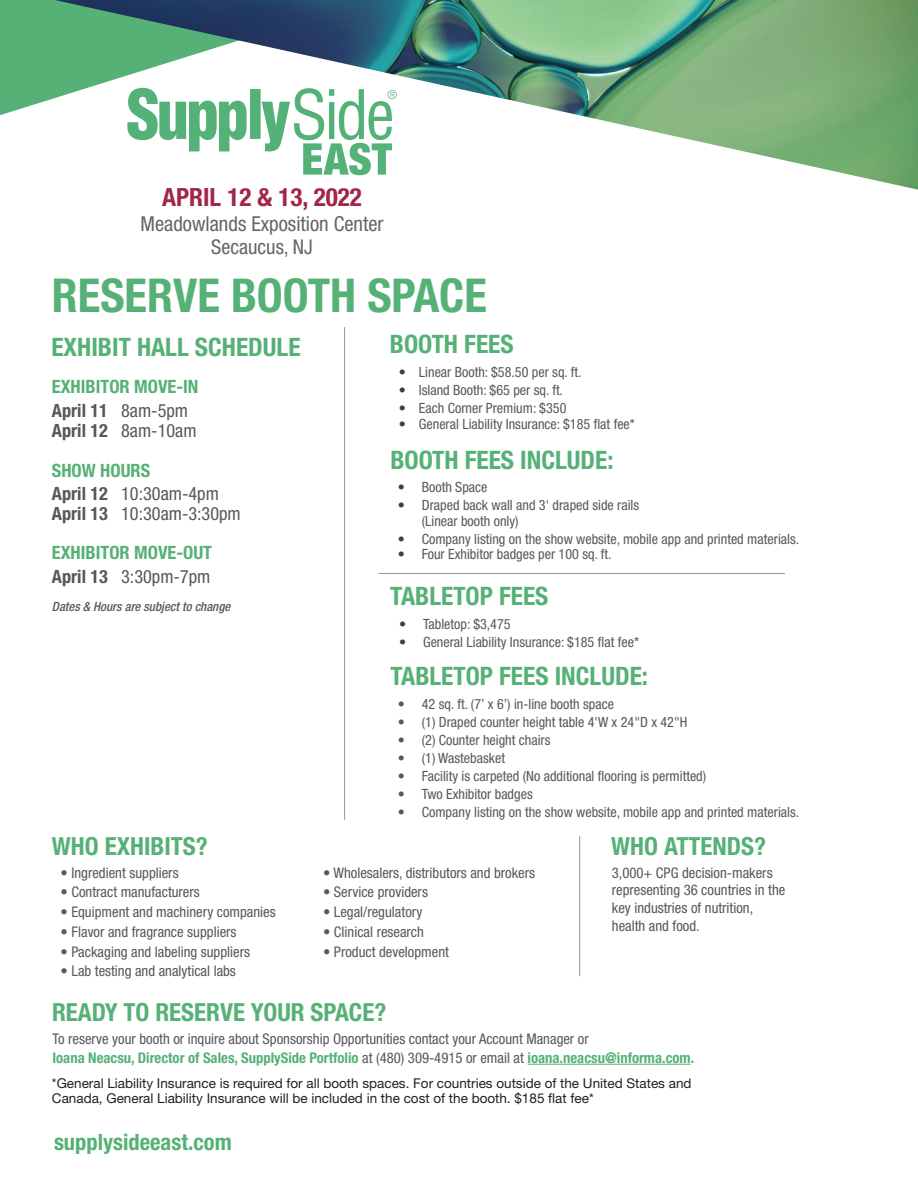
<style>
.page{position:relative;width:918px;height:1188px;background:#fff}
.page>*{position:absolute;margin:0;border:0;box-sizing:border-box;transform-origin:0 0}
.t1{font:700 condensed 46.65px "Helvetica Neue LT Std";color:#56b176}
.t2{font:700 condensed 25.5px "Helvetica Neue LT Std";color:#56b176}
.t3{font:700 condensed 25.2px "Helvetica Neue LT Std";color:#a22648}
.t4{font:700 condensed 25.05px "Helvetica Neue LT Std";color:#56b176}
.t5{font:700 condensed 22.5px "Helvetica Neue LT Std";color:#56b176}
.t6{font:condensed 20.55px "Helvetica Neue LT Std";color:#656568}
.t7{font:condensed 20.4px "Helvetica Neue LT Std";color:#656568}
.t8{font:700 condensed 18.45px "Helvetica Neue LT Std";color:#56b176}
.t9{font:condensed 18.3px/19.8px "Helvetica Neue LT Std";color:#57585a}
.t10{font:condensed 14.7px/17.7px "Helvetica Neue LT Std";color:#57585a}
.t11{font:condensed 14.1px/15.6px "Helvetica Neue LT Std";color:#57585a}
.body{font:13.5px/15px "Helvetica Neue LT Std";color:#231f20}
.t12{font:italic 500 condensed 12.75px "Helvetica Neue LT Std";color:#57585a}
.s1{font-weight:700}
.s2{color:#3e3e3f}
.s3{font-weight:700;color:#56b176}
</style>
<div class="page">
<hr style="left:579px;top:836px;width:1px;height:140px;background:#939598">
<hr style="left:528px;top:1064px;width:163px;height:1px;background:#56b176">
<hr style="left:378px;top:573px;width:407px;height:1px;background:#939598">
<hr style="left:344px;top:327px;width:1px;height:493px;background:#939598">
<div style="left:0;top:0;width:38px;height:115px;background:#56b176"></div>
<img style="left:38px;top:0;width:880px;height:190px">
<h3 class="t3" style="left:162px;top:182px;width:201px">APRIL 12 &amp; 13, 2022</h3>
<h3 class="t6" style="left:141px;top:212px;width:245px">Meadowlands Exposition Center</h3>
<h3 class="t7" style="left:211px;top:235px;width:103px">Secaucus, NJ</h3>
<p class="t1" style="left:52px;top:267px;width:436px">RESERVE BOOTH SPACE</p>
<p class="t2" style="left:51px;top:332px;width:251px">EXHIBIT HALL SCHEDULE</p>
<p class="t8" style="left:52px;top:376px;width:148px">EXHIBITOR MOVE-IN</p>
<p class="t9" style="left:52px;top:401px;width:146px"><span class="s1">April 11</span> 8am-5pm<br><span class="s1">April 12</span> 8am-10am</p>
<p class="t8" style="left:52px;top:459px;width:100px">SHOW HOURS</p>
<p class="t9" style="left:52px;top:484px;width:168px"><span class="s1">April 12</span> 10:30am-4pm</p>
<p class="t9" style="left:52px;top:504px;width:190px"><span class="s1">April 13</span> 10:30am-3:30pm</p>
<p class="t8" style="left:52px;top:541px;width:162px">EXHIBITOR MOVE-OUT</p>
<p class="t9" style="left:52px;top:566px;width:160px"><span class="s1">April 13</span> 3:30pm-7pm</p>
<p class="t12" style="left:52px;top:599px;width:180px">Dates &amp; Hours are subject to change</p>
<p class="t4" style="left:52px;top:831px;width:157px">WHO EXHIBITS?</p>
<p class="t10" style="left:61px;top:863px;width:120px">• Ingredient suppliers</p>
<p class="t10" style="left:61px;top:883px;width:141px">• Contract manufacturers</p>
<p class="t10" style="left:61px;top:903px;width:217px">• Equipment and machinery companies</p>
<p class="t10" style="left:61px;top:923px;width:177px">• Flavor and fragrance suppliers</p>
<p class="t10" style="left:61px;top:942px;width:191px">• Packaging and labeling suppliers</p>
<p class="t10" style="left:61px;top:962px;width:177px">• Lab testing and analytical labs</p>
<p class="t2" style="left:390px;top:329px;width:125px">BOOTH FEES</p>
<p class="t11" style="left:399px;top:365px;width:184px"><span class="s2">•</span> Linear Booth: $58.50 per sq. ft.</p>
<p class="t11" style="left:399px;top:382px;width:166px"><span class="s2">•</span> Island Booth: $65 per sq. ft.</p>
<p class="t11" style="left:399px;top:400px;width:169px"><span class="s2">•</span> Each Corner Premium: $350</p>
<p class="t11" style="left:399px;top:416px;width:238px"><span class="s2">•</span> General Liability Insurance: $185 flat fee*</p>
<p class="t2" style="left:390px;top:445px;width:225px">BOOTH FEES INCLUDE:</p>
<p class="t11" style="left:398px;top:479px;width:91px"><span class="s2">•</span> Booth Space</p>
<p class="t11" style="left:422px;top:497px;width:219px;text-indent:-24px"><span class="s2">•</span> Draped back wall and 3' draped side rails (Linear booth only)</p>
<p class="t11" style="left:398px;top:531px;width:403px"><span class="s2">•</span> Company listing on the show website, mobile app and printed materials.</p>
<p class="t11" style="left:398px;top:546px;width:215px"><span class="s2">•</span> Four Exhibitor badges per 100 sq. ft.</p>
<p class="t2" style="left:390px;top:580px;width:160px">TABLETOP FEES</p>
<p class="t11" style="left:399px;top:616px;width:113px"><span class="s2">•</span> Tabletop: $3,475</p>
<p class="t11" style="left:399px;top:634px;width:241px"><span class="s2">•</span> General Liability Insurance: $185 flat fee*</p>
<p class="t2" style="left:390px;top:661px;width:259px">TABLETOP FEES INCLUDE:</p>
<p class="t11" style="left:398px;top:696px;width:218px">• 42 sq. ft. (7’ x 6’) in-line booth space</p>
<p class="t11" style="left:398px;top:714px;width:291px">• (1) Draped counter height table 4'W x 24"D x 42"H</p>
<p class="t11" style="left:398px;top:732px;width:154px">• (2) Counter height chairs</p>
<p class="t11" style="left:398px;top:750px;width:109px">• (1) Wastebasket</p>
<p class="t11" style="left:398px;top:768px;width:310px">• Facility is carpeted (No additional flooring is permitted)</p>
<p class="t11" style="left:398px;top:786px;width:136px">• Two Exhibitor badges</p>
<p class="t11" style="left:398px;top:804px;width:403px">• Company listing on the show website, mobile app and printed materials.</p>
<p class="t10" style="left:323px;top:863px;width:214px">• Wholesalers, distributors and brokers</p>
<p class="t10" style="left:323px;top:883px;width:106px">• Service providers</p>
<p class="t10" style="left:323px;top:903px;width:101px">• Legal/regulatory</p>
<p class="t10" style="left:323px;top:923px;width:102px">• Clinical research</p>
<p class="t10" style="left:323px;top:942px;width:127px">• Product development</p>
<p class="t4" style="left:611px;top:831px;width:156px">WHO ATTENDS?</p>
<p class="t10" style="left:612px;top:864px;width:175px">3,000+ CPG decision-makers representing 36 countries in the key industries of nutrition, health and food.</p>
<p class="t4" style="left:52px;top:997px;width:336px">READY TO RESERVE YOUR SPACE?</p>
<p class="t10" style="left:52px;top:1029px;width:643px;line-height:19px">To reserve your booth or inquire about Sponsorship Opportunities contact your Account Manager or<br><span class="s3">Ioana Neacsu, Director of Sales, SupplySide Portfolio</span> at (480) 309-4915 or email at <span class="s3">ioana.neacsu@informa.com.</span></p>
<p class="body" style="left:52px;top:1076px;width:641px">*General Liability Insurance is required for all booth spaces. For countries outside of the United States and<br>Canada, General Liability Insurance will be included in the cost of the booth. $185 flat fee*</p>
<h3 class="t5" style="left:54px;top:1128px;width:179px">supplysideeast.com</h3>
</div>
